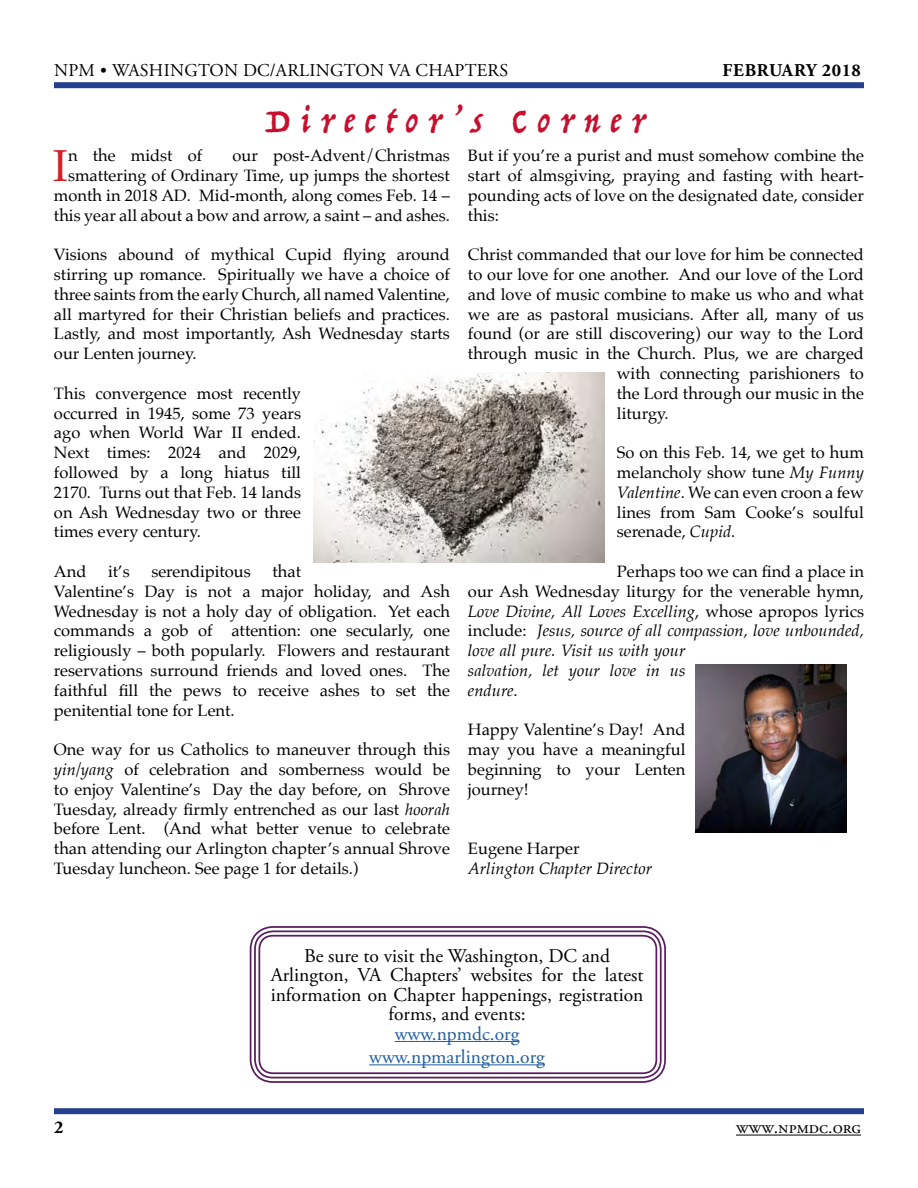
<style>
.page{position:relative;width:918px;height:1188px;background:#fff}
.page>*{position:absolute;margin:0;border:0;box-sizing:border-box;transform-origin:0 0}
.t1{font:44.85px "Palatino";color:#d2232a}
.t2{font:37.5px "Trattatello";color:#c8102e}
.t3{font:19.5px/19.5px "Adobe Garamond Pro";color:#000;text-align:center}
.t4{font:19.5px/23.4px "Adobe Garamond Pro";color:#215e9e;text-align:center}
.t5{font:18px "Adobe Garamond Pro";letter-spacing:.015em;color:#000}
.t6{font:700 18px "Adobe Garamond Pro";letter-spacing:.03em;color:#000}
.t7{font:16.5px/19.8px "Palatino";color:#000;text-align:justify}
.t8{font:italic 16.5px/19.8px "Palatino";color:#000}
.s1{font-style:italic}
.s2{font-style:normal}
</style>
<div class="page">
<div style="left:54px;top:82px;width:810px;height:6px;background:#25408f"></div>
<hr style="left:736px;top:1135px;width:125px;height:1px;background:#000">
<div style="left:54px;top:1108px;width:810px;height:6px;background:#25408f"></div>
<img style="left:696px;top:664px;width:150px;height:168px">
<div style="left:250px;top:926px;width:416px;height:157px;border:2px solid #5a1d5f;border-radius:22px"></div>
<svg style="left:253px;top:930px;width:409px;height:149px"></svg>
<div style="left:258px;top:935px;width:399px;height:139px;border:2px solid #5a1d5f;border-radius:14px"></div>
<img style="left:313px;top:373px;width:292px;height:189px">
<p class="t5" style="left:54px;top:60px;width:456px">NPM • WASHINGTON DC/ARLINGTON VA CHAPTERS</p>
<p class="t6" style="left:723px;top:60px;width:140px">FEBRUARY 2018</p>
<h2 class="t2" style="left:265px;top:97px;width:384px">D i r e c t o r ’ s C o r n e r</h2>
<p class="t7" style="left:54px;top:146px;width:397px;text-align:right">our post-Advent/Christmas<br>smattering of Ordinary Time, up jumps the shortest month in 2018 AD. Mid-month, along comes Feb. 14 – this year all about a bow and arrow, a saint – and ashes.</p>
<p class="t7" style="left:54px;top:245px;width:398px">Visions abound of mythical Cupid flying around stirring up romance. Spiritually we have a choice of three saints from the early Church, all named Valentine, all martyred for their Christian beliefs and practices.<br>Lastly, and most importantly, Ash Wednesday starts our Lenten journey.</p>
<p class="t7" style="left:54px;top:383px;width:249px">This convergence most recently occurred in 1945, some 73 years ago when World War II ended.<br>Next times: 2024 and 2029, followed by a long hiatus till 2170. Turns out that Feb. 14 lands on Ash Wednesday two or three times every century.</p>
<p class="t7" style="left:54px;top:561px;width:34px">And</p>
<p class="t7" style="left:108px;top:561px;width:23px">it’s</p>
<p class="t7" style="left:151px;top:561px;width:101px">serendipitous</p>
<h1 class="t1" style="left:53px;top:128px;width:17px">I</h1>
<p class="t7" style="left:68px;top:146px;width:136px">n the midst of</p>
<p class="t7" style="left:54px;top:561px;width:398px;text-align:left;text-indent:218px">that<br>Valentine’s Day is not a major holiday, and Ash Wednesday is not a holy day of obligation. Yet each commands a gob of attention: one secularly, one religiously – both popularly. Flowers and restaurant reservations surround friends and loved ones. The faithful fill the pews to receive ashes to set the penitential tone for Lent.</p>
<p class="t7" style="left:54px;top:740px;width:398px">One way for us Catholics to maneuver through this <span class="s1">yin/yang</span> of celebration and somberness would be to enjoy Valentine’s Day the day before, on Shrove Tuesday, already firmly entrenched as our last <span class="s1">hoorah </span>before Lent. (And what better venue to celebrate than attending our Arlington chapter’s annual Shrove Tuesday luncheon. See page 1 for details.)</p>
<p class="t7" style="left:468px;top:146px;width:398px">But if you’re a purist and must somehow combine the start of almsgiving, praying and fasting with heart&shy;pounding acts of love on the designated date, consider this:</p>
<p class="t7" style="left:468px;top:245px;width:398px">Christ commanded that our love for him be connected</p>
<p class="t7" style="left:468px;top:264px;width:398px">to our love for one another. And our love of the Lord</p>
<p class="t7" style="left:468px;top:284px;width:398px">and love of music combine to make us who and what</p>
<p class="t7" style="left:468px;top:304px;width:398px">we are as pastoral musicians. After all, many of us</p>
<p class="t7" style="left:468px;top:324px;width:398px">found (or are still discovering) our way to the Lord</p>
<p class="t7" style="left:468px;top:344px;width:397px">through music in the Church. Plus, we are charged</p>
<p class="t7" style="left:617px;top:363px;width:249px">with connecting parishioners to</p>
<p class="t7" style="left:617px;top:383px;width:249px">the Lord through our music in the</p>
<p class="t7" style="left:617px;top:403px;width:53px">liturgy.</p>
<p class="t7" style="left:617px;top:443px;width:249px">So on this Feb. 14, we get to hum melancholy show tune <span class="s1">My Funny Valentine</span>. We can even croon a few lines from Sam Cooke’s soulful serenade, <span class="s1">Cupid</span>.</p>
<p class="t8" style="left:468px;top:561px;width:398px;text-indent:149px"><span class="s2">Perhaps too we can find a place in our Ash Wednesday liturgy for the venerable hymn, </span>Love Divine, All Loves Excelling<span class="s2">, whose apropos lyrics include:</span> Jesus, source of all compassion, love unbounded, love all pure. Visit us with your<br>salvation, let your love in us<br>endure<span class="s2">.</span></p>
<p class="t7" style="left:468px;top:720px;width:219px">Happy Valentine’s Day! And may you have a meaningful beginning to your Lenten journey!</p>
<p class="t7" style="left:468px;top:839px;width:113px">Eugene Harper</p>
<p class="t8" style="left:468px;top:858px;width:186px">Arlington Chapter Director</p>
<p class="t3" style="left:271px;top:946px;width:374px">Be sure to visit the Washington, DC and Arlington, VA Chapters’ websites for the latest information on Chapter happenings, registration forms, and events:</p>
<p class="t4" style="left:369px;top:1022px;width:178px">www.npmdc.org www.npmarlington.org</p>
<p class="t6" style="left:54px;top:1117px;width:11px">2</p>
<p class="t5" style="left:736px;top:1117px;width:126px">www.npmdc.org</p>
</div>
